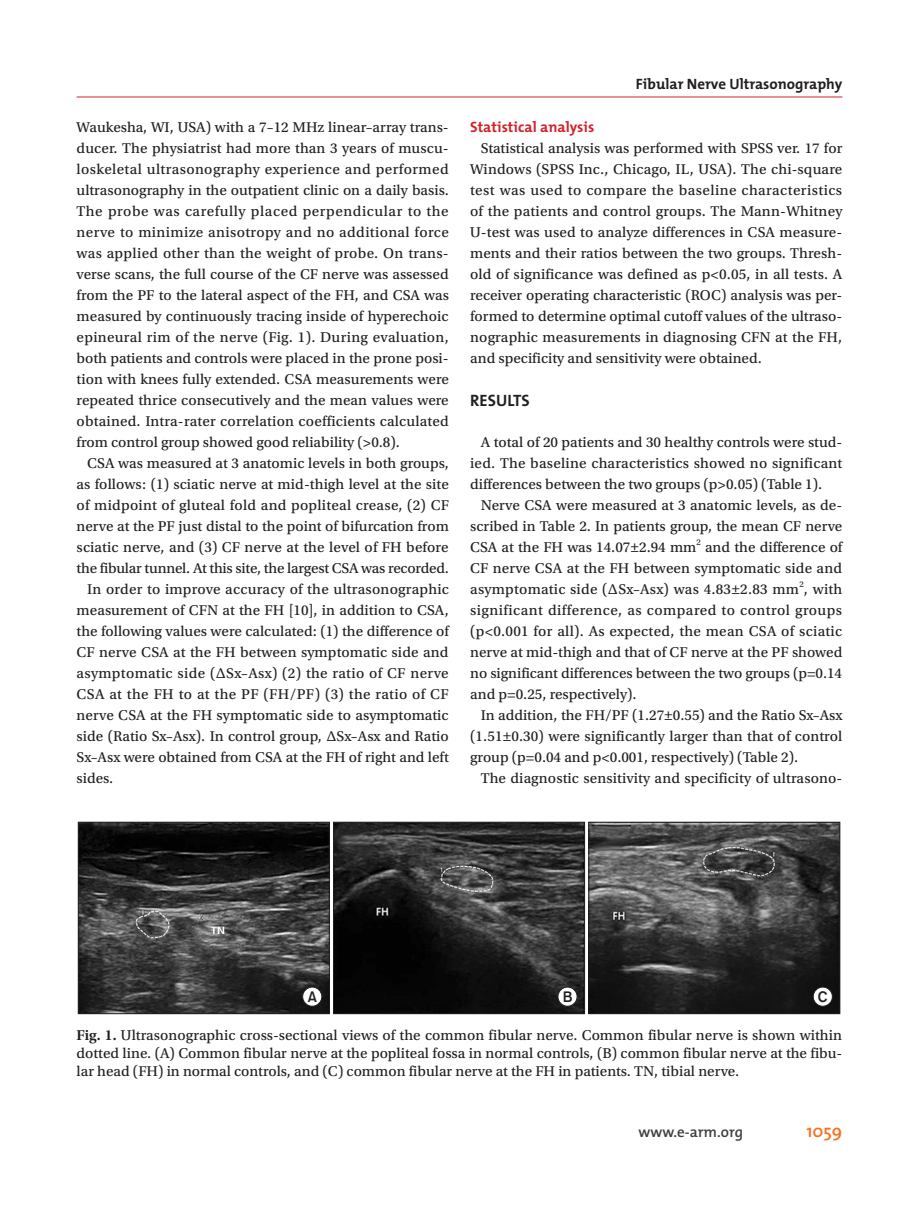
<style>
.page{position:relative;width:919px;height:1217px;background:#fff}
.page>*{position:absolute;margin:0;border:0;box-sizing:border-box;transform-origin:0 0}
.t1{font:600 18px "The Mix";color:#f47321}
.서론{font:700 16.5px "The Mix";color:#231f20}
.바탕글{font:15px/21px "Utopia Std Capt";color:#231f20;text-align:justify}
.그림{font:15px/18px "Utopia Std Capt";color:#231f20;text-align:justify}
.쪽제목_홀{font:700 15px "The Mix";color:#231f20}
._1{font:700 15px "The Mix";color:#d1232a}
.t2{font:600 15px "The Mix";color:#3e3e3f}
.t3{font:15px "Gothic 725 BT Bold A";color:#231f20}
.바탕글-2{font:8.7px "Utopia Std Capt";color:#231f20}
.s1{font-family:"Utopia Std";font-weight:600}
</style>
<div class="page">
<hr style="left:77px;top:97px;width:765px;height:1px;background:#d1232a">
<svg style="left:78px;top:821px;width:762px;height:192px;background:#373737"></svg>
<p class="바탕글" style="left:77px;top:116px;width:374px">Waukesha, WI, USA) with a 7–12 MHz linear–array trans&shy;ducer. The physiatrist had more than 3 years of muscu&shy;loskeletal ultrasonography experience and performed ultrasonography in the outpatient clinic on a daily basis.<br>The probe was carefully placed perpendicular to the nerve to minimize anisotropy and no additional force was applied other than the weight of probe. On trans&shy;verse scans, the full course of the CF nerve was assessed from the PF to the lateral aspect of the FH, and CSA was measured by continuously tracing inside of hyperechoic epineural rim of the nerve (Fig. 1). During evaluation, both patients and controls were placed in the prone posi&shy;tion with knees fully extended. CSA measurements were repeated thrice consecutively and the mean values were obtained. Intra-rater correlation coefficients calculated from control group showed good reliability (&gt;0.8).</p>
<p class="바탕글" style="left:77px;top:452px;width:374px;text-indent:11px">CSA was measured at 3 anatomic levels in both groups, as follows: (1) sciatic nerve at mid-thigh level at the site of midpoint of gluteal fold and popliteal crease, (2) CF nerve at the PF just distal to the point of bifurcation from sciatic nerve, and (3) CF nerve at the level of FH before the fibular tunnel. At this site, the largest CSA was recorded.</p>
<p class="바탕글" style="left:77px;top:578px;width:374px;text-indent:11px">In order to improve accuracy of the ultrasonographic measurement of CFN at the FH [10], in addition to CSA, the following values were calculated: (1) the difference of CF nerve CSA at the FH between symptomatic side and asymptomatic side (ΔSx–Asx) (2) the ratio of CF nerve CSA at the FH to at the PF (FH/PF) (3) the ratio of CF nerve CSA at the FH symptomatic side to asymptomatic side (Ratio Sx–Asx). In control group, ΔSx–Asx and Ratio Sx–Asx were obtained from CSA at the FH of right and left sides.</p>
<p class="쪽제목_홀" style="left:636px;top:71px;width:208px">Fibular Nerve Ultrasonography</p>
<p class="_1" style="left:470px;top:114px;width:126px">Statistical analysis</p>
<p class="바탕글" style="left:470px;top:137px;width:374px;text-indent:11px">Statistical analysis was performed with SPSS ver. 17 for Windows (SPSS Inc., Chicago, IL, USA). The chi-square test was used to compare the baseline characteristics of the patients and control groups. The Mann-Whitney U-test was used to analyze differences in CSA measure&shy;ments and their ratios between the two groups. Thresh&shy;old of significance was defined as p&lt;0.05, in all tests. A receiver operating characteristic (ROC) analysis was per&shy;formed to determine optimal cutoff values of the ultraso&shy;nographic measurements in diagnosing CFN at the FH, and specificity and sensitivity were obtained.</p>
<p class="서론" style="left:470px;top:386px;width:61px">RESULTS</p>
<p class="바탕글" style="left:470px;top:431px;width:374px;text-indent:11px">A total of 20 patients and 30 healthy controls were stud&shy;ied. The baseline characteristics showed no significant differences between the two groups (p&gt;0.05) (Table 1).</p>
<p class="바탕글" style="left:470px;top:494px;width:374px;text-indent:11px">Nerve CSA were measured at 3 anatomic levels, as de&shy;scribed in Table 2. In patients group, the mean CF nerve CSA at the FH was 14.07±2.94 mm</p>
<p class="바탕글-2" style="left:696px;top:537px;width:6px">2</p>
<p class="바탕글" style="left:470px;top:536px;width:374px;text-indent:235px">and the difference of CF nerve CSA at the FH between symptomatic side and asymptomatic side (ΔSx–Asx) was 4.83±2.83 mm , with</p>
<p class="바탕글-2" style="left:799px;top:579px;width:6px">2</p>
<p class="바탕글" style="left:470px;top:599px;width:374px">significant difference, as compared to control groups (p&lt;0.001 for all). As expected, the mean CSA of sciatic nerve at mid-thigh and that of CF nerve at the PF showed no significant differences between the two groups (p=0.14 and p=0.25, respectively).</p>
<p class="바탕글" style="left:470px;top:704px;width:374px;text-indent:11px">In addition, the FH/PF (1.27±0.55) and the Ratio Sx–Asx (1.51±0.30) were significantly larger than that of control group (p=0.04 and p&lt;0.001, respectively) (Table 2).</p>
<p class="바탕글" style="left:480px;top:767px;width:363px">The diagnostic sensitivity and specificity of ultrasono-</p>
<p class="t3" style="left:308px;top:987px;width:11px">A</p>
<p class="t3" style="left:562px;top:987px;width:11px">B</p>
<p class="t3" style="left:817px;top:987px;width:11px">C</p>
<p class="그림" style="left:77px;top:1026px;width:767px"><span class="s1">Fig. 1.</span> Ultrasonographic cross-sectional views of the common fibular nerve. Common fibular nerve is shown within dotted line. (A) Common fibular nerve at the popliteal fossa in normal controls, (B) common fibular nerve at the fibu&shy;lar head (FH) in normal controls, and (C) common fibular nerve at the FH in patients. TN, tibial nerve.</p>
<p class="t2" style="left:638px;top:1118px;width:106px">www.e-arm.org</p>
<p class="t1" style="left:806px;top:1115px;width:37px">1059</p>
</div>
